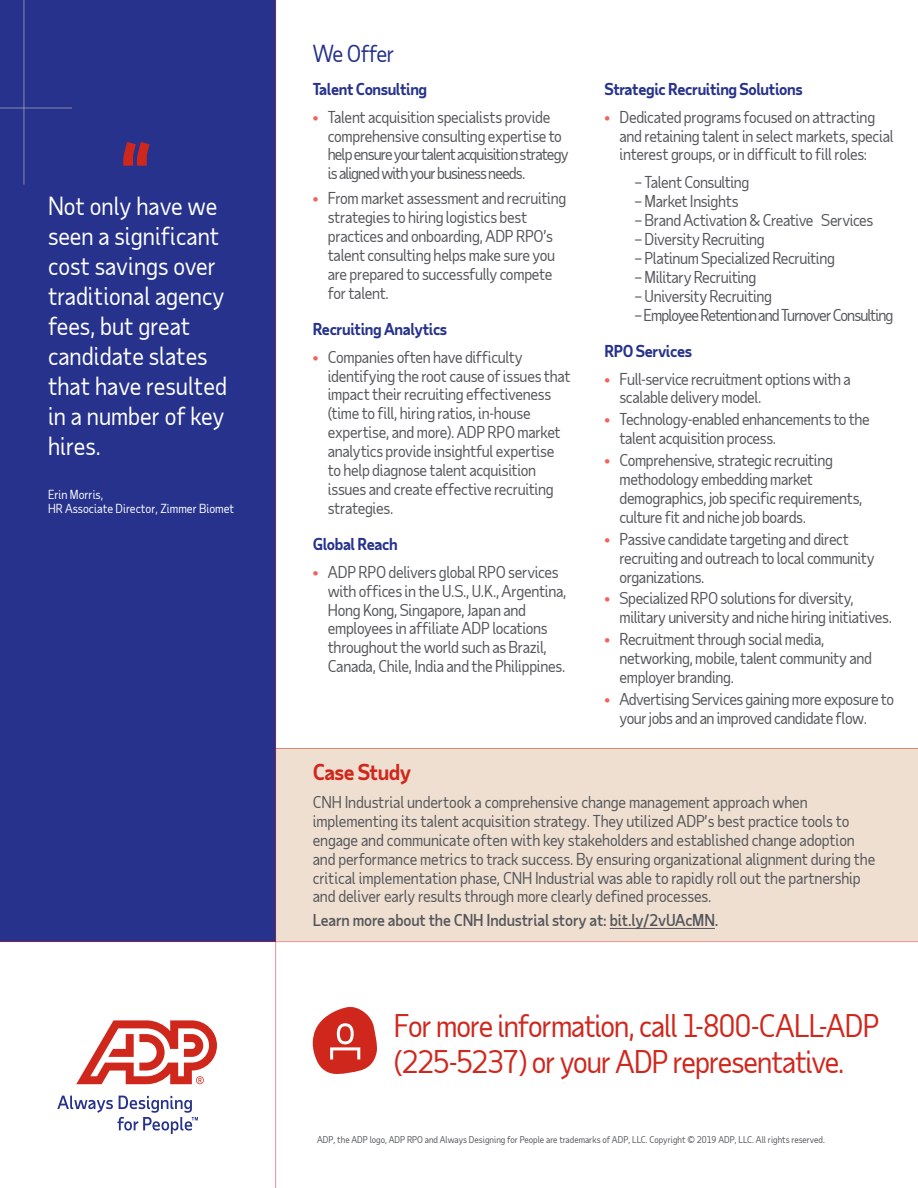
<style>
.page{position:relative;width:918px;height:1188px;background:#fff}
.page>*{position:absolute;margin:0;border:0;box-sizing:border-box;transform-origin:0 0}
.First-level_heading{font:700 75px "Taub Sans";color:#d0271d}
.First-level_heading-2{font:30px/36px "Taub Sans";letter-spacing:-.03em;color:#d0271d}
.Accent_-_quote{font:24px/30px "Taub Sans";color:#fff}
.First-level_headline{font:22.5px "Taub Sans";letter-spacing:-.025em;color:#26328c}
.First-level_headline-2{font:700 21px "Taub Sans";letter-spacing:-.025em;color:#d0271d}
.Second-level_heading{font:15.75px/18.9px "Taub Sans";letter-spacing:-.02em;color:#54565a}
.Color_Bullets{font:15.75px "Taub Sans";letter-spacing:-.03em;color:#54565a}
.Second-level_heading-2{font:15.75px/18.9px "Taub Sans";letter-spacing:-.04em;color:#54565a}
.Second-level_heading-3{font:700 15.75px "Taub Sans";letter-spacing:-.025em;color:#26328c}
.Second-level_heading-4{font:500 15.75px "Taub Sans";letter-spacing:-.01em;color:#54565a}
.Color_Bullets-2{font:15.75px "Taub Sans";letter-spacing:-.055em;color:#54565a}
.Accent_-_quote-2{font:12px/14.4px "Taub Sans";color:#fff}
.t1{font:9px "Taub Sans";color:#54565a}
.s1{color:#f2635d}
</style>
<div class="page">
<div style="left:276px;top:748px;width:642px;height:193px;background:#efdfd1"></div>
<div style="left:0;top:0;width:275px;height:941px;background:#26328c"></div>
<hr style="left:0;top:941px;width:918px;height:1px;background:#d0271d">
<svg style="left:313px;top:1007px;width:64px;height:67px"></svg>
<svg style="left:76px;top:1020px;width:141px;height:64px"></svg>
<svg style="left:57px;top:1096px;width:141px;height:38px"></svg>
<hr style="left:275px;top:0;width:1px;height:1188px;background:#d0271d">
<hr style="left:610px;top:928px;width:105px;height:1px;background:#54565a">
<hr style="left:24px;top:0;width:1px;height:184px;background:#efdfd1">
<hr style="left:0;top:108px;width:72px;height:1px;background:#efdfd1">
<hr style="left:276px;top:748px;width:642px;height:1px;background:#d0271d">
<p class="First-level_heading" style="left:119px;top:122px;width:34px">“</p>
<p class="Accent_-_quote" style="left:48px;top:190px;width:181px">Not only have we seen a significant cost savings over traditional agency fees, but great candidate slates that have resulted in a number of key hires.</p>
<p class="Accent_-_quote-2" style="left:48px;top:487px;width:188px">Erin Morris,<br>HR Associate Director, Zimmer Biomet</p>
<p class="First-level_headline" style="left:313px;top:40px;width:83px">We Offer</p>
<p class="Second-level_heading-3" style="left:313px;top:79px;width:116px">Talent Consulting</p>
<p class="Second-level_heading-2" style="left:328px;top:107px;width:242px;text-indent:-15px"><span class="s1">•</span> Talent acquisition specialists provide comprehensive consulting expertise to help ensure your talent acquisition strategy is aligned with your business needs.</p>
<p class="Second-level_heading" style="left:328px;top:189px;width:240px;text-indent:-15px"><span class="s1">•</span> From market assessment and recruiting strategies to hiring logistics best practices and onboarding, ADP RPO’s talent consulting helps make sure you are prepared to successfully compete for talent.</p>
<p class="Second-level_heading-3" style="left:313px;top:319px;width:136px">Recruiting Analytics</p>
<p class="Second-level_heading" style="left:328px;top:347px;width:244px;text-indent:-15px"><span class="s1">•</span> Companies often have difficulty identifying the root cause of issues that impact their recruiting effectiveness (time to fill, hiring ratios, in-house expertise, and more). ADP RPO market analytics provide insightful expertise to help diagnose talent acquisition issues and create effective recruiting strategies.</p>
<p class="Second-level_heading-3" style="left:313px;top:534px;width:86px">Global Reach</p>
<p class="Second-level_heading" style="left:328px;top:562px;width:240px;text-indent:-15px"><span class="s1">•</span> ADP RPO delivers global RPO services with offices in the U.S., U.K., Argentina, Hong Kong, Singapore, Japan and employees in affiliate ADP locations throughout the world such as Brazil, Canada, Chile, India and the Philippines.</p>
<p class="Second-level_heading-3" style="left:604px;top:79px;width:200px">Strategic Recruiting Solutions</p>
<p class="Second-level_heading" style="left:620px;top:107px;width:276px;text-indent:-15px"><span class="s1">•</span> Dedicated programs focused on attracting and retaining talent in select markets, special interest groups, or in difficult to fill roles:</p>
<p class="Color_Bullets" style="left:634px;top:172px;width:116px">– Talent Consulting</p>
<p class="Color_Bullets" style="left:634px;top:191px;width:105px">– Market Insights</p>
<p class="Color_Bullets" style="left:634px;top:210px;width:240px">– Brand Activation &amp; Creative Services</p>
<p class="Color_Bullets" style="left:634px;top:229px;width:132px">– Diversity Recruiting</p>
<p class="Color_Bullets" style="left:634px;top:248px;width:202px">– Platinum Specialized Recruiting</p>
<p class="Color_Bullets" style="left:634px;top:267px;width:123px">– Military Recruiting</p>
<p class="Color_Bullets" style="left:634px;top:286px;width:139px">– University Recruiting</p>
<p class="Color_Bullets-2" style="left:634px;top:305px;width:260px">– Employee Retention and Turnover Consulting</p>
<p class="Second-level_heading-3" style="left:604px;top:340px;width:89px">RPO Services</p>
<p class="Second-level_heading" style="left:620px;top:369px;width:233px;text-indent:-15px"><span class="s1">•</span> Full-service recruitment options with a scalable delivery model.</p>
<p class="Second-level_heading" style="left:620px;top:410px;width:252px;text-indent:-15px"><span class="s1">•</span> Technology-enabled enhancements to the talent acquisition process.</p>
<p class="Second-level_heading" style="left:620px;top:450px;width:245px;text-indent:-15px"><span class="s1">•</span> Comprehensive, strategic recruiting methodology embedding market demographics, job specific requirements, culture fit and niche job boards.</p>
<p class="Second-level_heading" style="left:620px;top:529px;width:257px;text-indent:-15px"><span class="s1">•</span> Passive candidate targeting and direct recruiting and outreach to local community organizations.</p>
<p class="Second-level_heading" style="left:620px;top:589px;width:274px;text-indent:-15px"><span class="s1">•</span> Specialized RPO solutions for diversity, military university and niche hiring initiatives.</p>
<p class="Second-level_heading" style="left:620px;top:630px;width:254px;text-indent:-15px"><span class="s1">•</span> Recruitment through social media, networking, mobile, talent community and employer branding.</p>
<p class="Second-level_heading" style="left:620px;top:689px;width:276px;text-indent:-15px"><span class="s1">•</span> Advertising Services gaining more exposure to your jobs and an improved candidate flow.</p>
<p class="First-level_headline-2" style="left:313px;top:758px;width:100px">Case Study</p>
<p class="Second-level_heading" style="left:313px;top:792px;width:564px">CNH Industrial undertook a comprehensive change management approach when implementing its talent acquisition strategy. They utilized ADP’s best practice tools to engage and communicate often with key stakeholders and established change adoption and performance metrics to track success. By ensuring organizational alignment during the critical implementation phase, CNH Industrial was able to rapidly roll out the partnership and deliver early results through more clearly defined processes.</p>
<p class="Second-level_heading-4" style="left:313px;top:910px;width:407px">Learn more about the CNH Industrial story at: bit.ly/2vUAcMN.</p>
<p class="First-level_heading-2" style="left:394px;top:1007px;width:487px">For more information, call 1-800-CALL-ADP (225-5237) or your ADP representative.</p>
<p class="t1" style="left:317px;top:1134px;width:509px">ADP, the ADP logo, ADP RPO and Always Designing for People are trademarks of ADP, LLC. Copyright © 2019 ADP, LLC. All rights reserved.</p>
</div>
